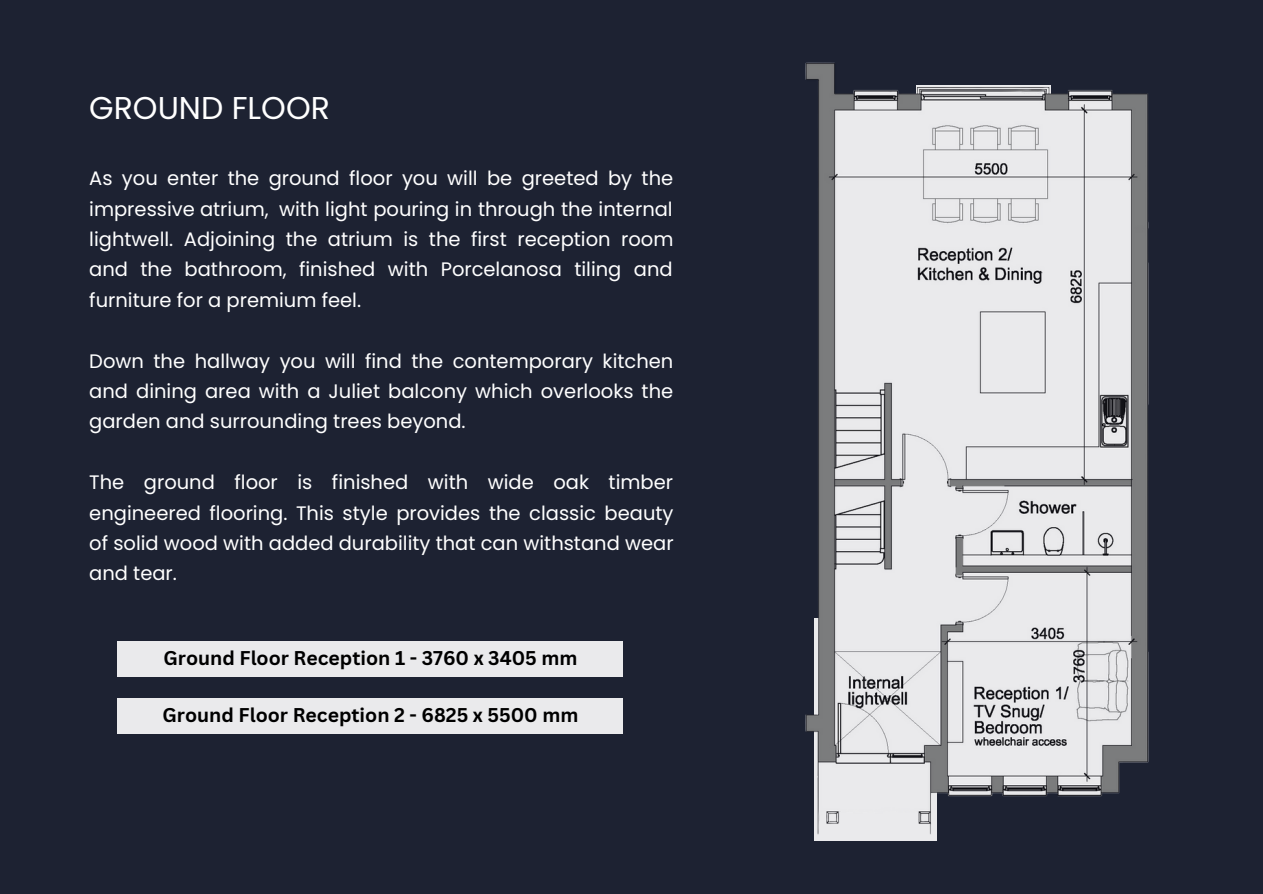
<style>
.page{position:relative;width:1263px;height:894px;background:#fff}
.page>*{position:absolute;margin:0;border:0;box-sizing:border-box;transform-origin:0 0}
.t1{font:31.5px "Poppins";color:#fff}
.t2{font:19.5px/30.3px "Poppins";color:#fff;text-align:justify}
.t3{font:700 19.35px "Canva Sans";color:#000}
</style>
<div class="page">
<div style="left:0;top:0;width:1263px;height:893px;background:#1d2232"></div>
<img style="left:805px;top:62px;width:344px;height:779px">
<div style="left:118px;top:641px;width:505px;height:35px;background:#eaeaec"></div>
<div style="left:118px;top:697px;width:505px;height:36px;background:#eaeaec"></div>
<p class="t1" style="left:89px;top:86px;width:242px">GROUND FLOOR</p>
<p class="t2" style="left:89px;top:163px;width:586px">As you enter the ground floor you will be greeted by the impressive atrium, with light pouring in through the internal lightwell. Adjoining the atrium is the first reception room and the bathroom, finished with Porcelanosa tiling and furniture for a premium feel.</p>
<p class="t2" style="left:89px;top:345px;width:586px">Down the hallway you will find the contemporary kitchen and dining area with a Juliet balcony which overlooks the garden and surrounding trees beyond.</p>
<p class="t2" style="left:89px;top:467px;width:586px">The ground floor is finished with wide oak timber engineered flooring. This style provides the classic beauty of solid wood with added durability that can withstand wear and tear.</p>
<p class="t3" style="left:163px;top:644px;width:415px">Ground Floor Reception 1 - 3760 x 3405 mm</p>
<p class="t3" style="left:163px;top:701px;width:417px">Ground Floor Reception 2 - 6825 x 5500 mm</p>
</div>
